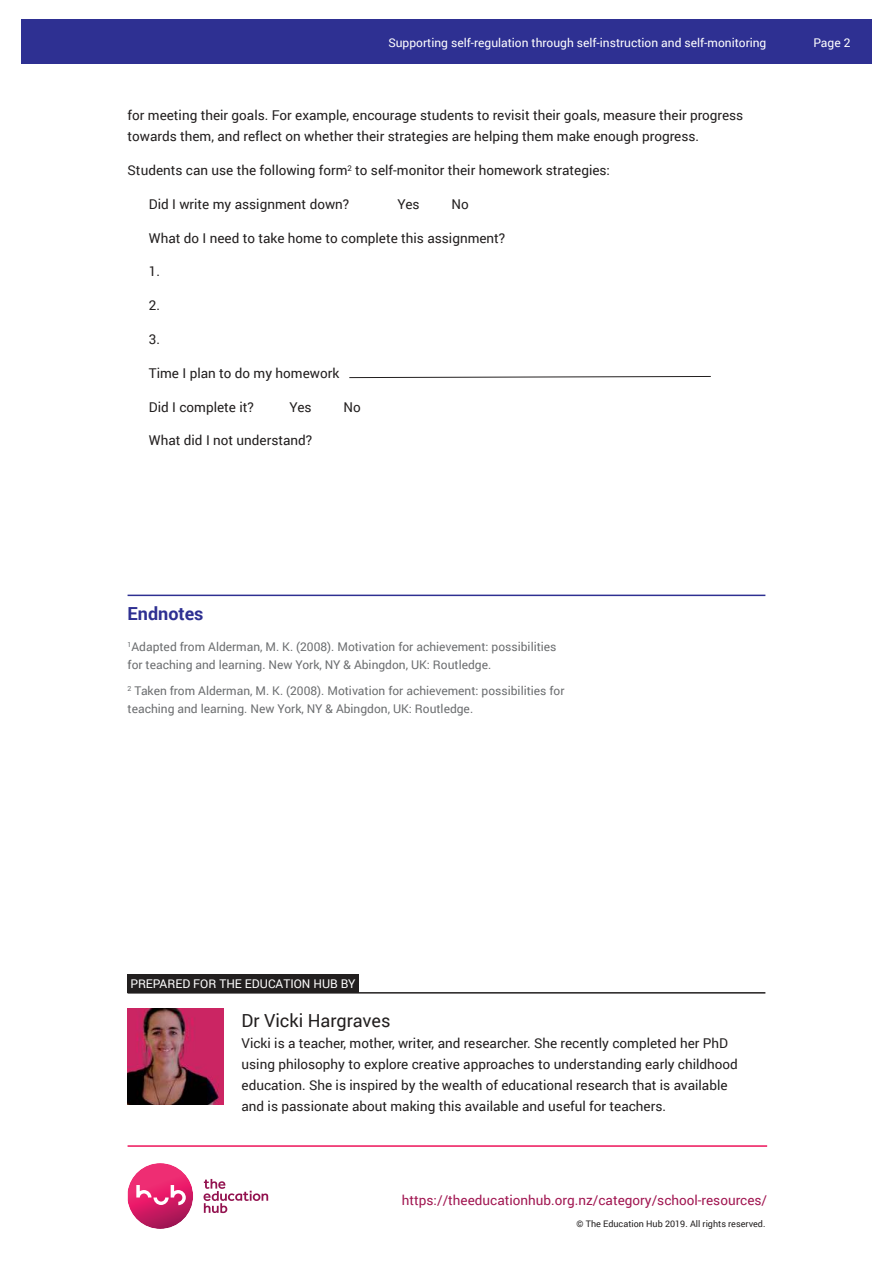
<style>
.page{position:relative;width:893px;height:1263px;background:#fff}
.page>*{position:absolute;margin:0;border:0;box-sizing:border-box;transform-origin:0 0}
.t1{font:18px "Roboto";color:#221f1f}
.t2{font:700 18px "Roboto";color:#2e3092}
.t3{font:13.5px/21px "Roboto";color:#221f1f}
.t4{font:13.5px "Roboto";color:#a11651}
.t5{font:12px/18px "Roboto";color:#6c6e70}
.t6{font:12px "Roboto";color:#fff}
.t7{font:9px "Roboto";color:#221f1f}
</style>
<div class="page">
<img style="left:128px;top:1163px;width:65px;height:66px">
<svg style="left:136px;top:1185px;width:50px;height:20px"></svg>
<svg style="left:204px;top:1179px;width:64px;height:34px"></svg>
<hr style="left:128px;top:1145px;width:639px;height:2px;background:#ed135a">
<div style="left:21px;top:19px;width:851px;height:45px;background:#2e3092"></div>
<hr style="left:128px;top:595px;width:637px;height:1px;background:#2e3092">
<svg style="left:349px;top:376px;width:362px;height:2px"></svg>
<div style="left:128px;top:974px;width:231px;height:19px;background:#221f1f"></div>
<hr style="left:128px;top:992px;width:637px;height:1px;background:#221f1f">
<img style="left:128px;top:1008px;width:96px;height:96px">
<p class="t6" style="left:388px;top:37px;width:380px">Supporting self-regulation through self-instruction and self-monitoring</p>
<p class="t6" style="left:813px;top:37px;width:39px">Page 2</p>
<p class="t3" style="left:128px;top:106px;width:617px">for meeting their goals. For example, encourage students to revisit their goals, measure their progress towards them, and reflect on whether their strategies are helping them make enough progress.</p>
<p class="t3" style="left:128px;top:161px;width:484px">Students can use the following form<sup>2</sup> to self-monitor their homework strategies:</p>
<p class="t3" style="left:149px;top:195px;width:202px">Did I write my assignment down?</p>
<p class="t3" style="left:398px;top:195px;width:24px">Yes</p>
<p class="t3" style="left:452px;top:195px;width:19px">No</p>
<p class="t3" style="left:149px;top:228px;width:358px">What do I need to take home to complete this assignment?</p>
<p class="t3" style="left:149px;top:262px;width:13px">1.</p>
<p class="t3" style="left:149px;top:296px;width:13px">2.</p>
<p class="t3" style="left:149px;top:330px;width:13px">3.</p>
<p class="t3" style="left:149px;top:363px;width:192px">Time I plan to do my homework</p>
<p class="t3" style="left:149px;top:397px;width:107px">Did I complete it?</p>
<p class="t3" style="left:290px;top:397px;width:24px">Yes</p>
<p class="t3" style="left:344px;top:397px;width:19px">No</p>
<p class="t3" style="left:149px;top:431px;width:165px">What did I not understand?</p>
<h1 class="t2" style="left:128px;top:606px;width:78px">Endnotes</h1>
<p class="t5" style="left:128px;top:638px;width:430px"><sup>1</sup>Adapted from Alderman, M. K. (2008). Motivation for achievement: possibilities for teaching and learning. New York, NY &amp; Abingdon, UK: Routledge.</p>
<p class="t5" style="left:128px;top:683px;width:438px"><sup>2</sup> Taken from Alderman, M. K. (2008). Motivation for achievement: possibilities for teaching and learning. New York, NY &amp; Abingdon, UK: Routledge.</p>
<p class="t6" style="left:130px;top:978px;width:227px">PREPARED FOR THE EDUCATION HUB BY</p>
<h1 class="t1" style="left:242px;top:1013px;width:150px">Dr Vicki Hargraves</h1>
<p class="t3" style="left:242px;top:1034px;width:498px">Vicki is a teacher, mother, writer, and researcher. She recently completed her PhD using philosophy to explore creative approaches to understanding early childhood education. She is inspired by the wealth of educational research that is available and is passionate about making this available and useful for teachers.</p>
<p class="t4" style="left:402px;top:1194px;width:367px">https://theeducationhub.org.nz/category/school-resources/</p>
<p class="t7" style="left:577px;top:1220px;width:190px">© The Education Hub 2019. All rights reserved.</p>
</div>
